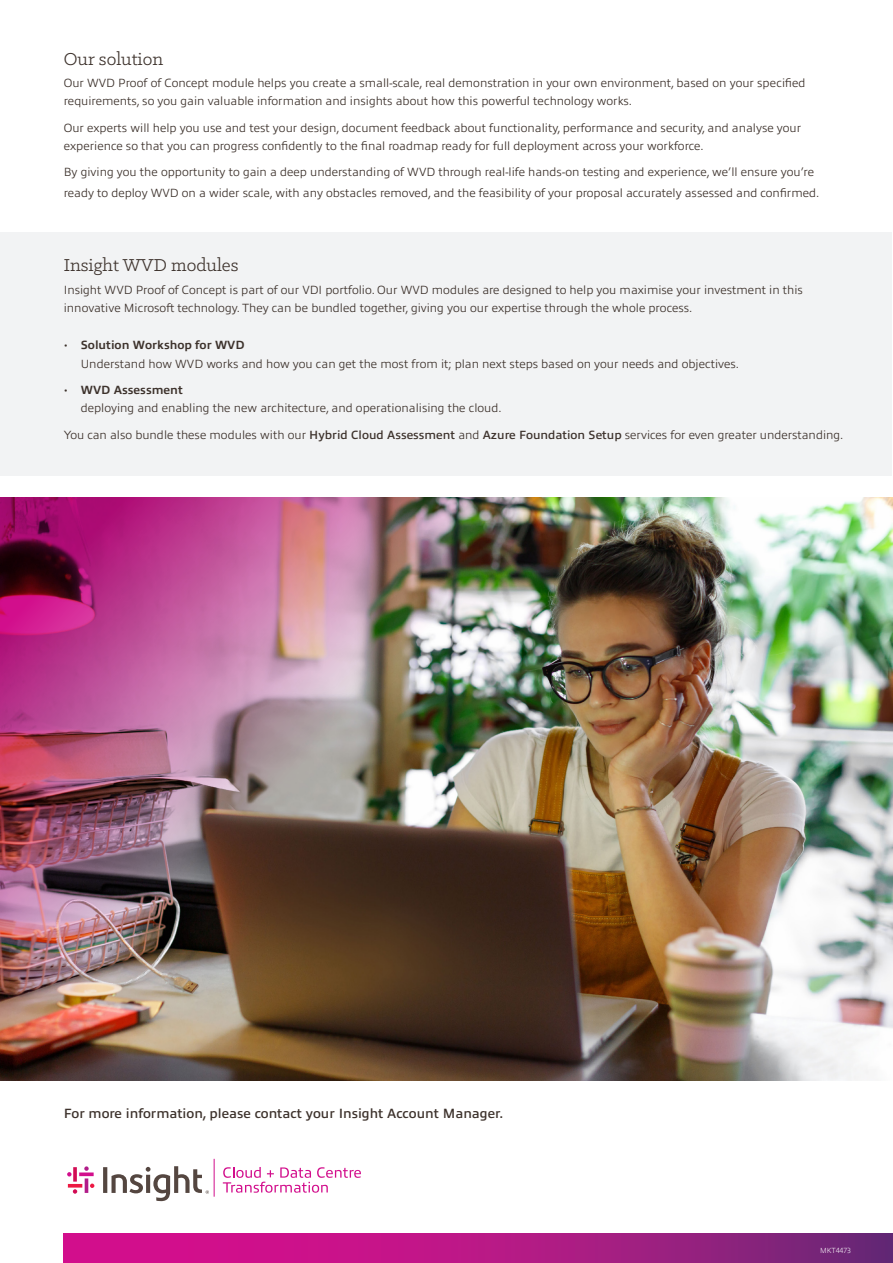
<style>
.page{position:relative;width:893px;height:1263px;background:#fff}
.page>*{position:absolute;margin:0;border:0;box-sizing:border-box;transform-origin:0 0}
.t1{font:19.5px "Klinic Slab";color:#3d322c}
.t2{font:600 13.5px "Allumi Pro";color:#3d322c}
.body_copy{font:300 12px/18px "Allumi Pro";color:#3d322c}
.t3{font:200 7.5px "Allumi Pro";color:#fff}
.s1{font-family:"Klinic Slab"}
.s2{font-weight:700}
.s3{font-weight:600}
</style>
<div class="page">
<svg style="left:64px;top:1233px;width:829px;height:30px;background:#af1984"></svg>
<div style="left:1px;top:232px;width:891px;height:244px;background:#f2f3f4"></div>
<hr style="left:214px;top:1159px;width:1px;height:38px;background:#d20e8c">
<svg style="left:84px;top:1166px;width:5px;height:5px"></svg>
<hr style="left:85px;top:1178px;width:3px;height:15px;background:#b11c89">
<svg style="left:73px;top:1189px;width:4px;height:5px"></svg>
<svg style="left:73px;top:1167px;width:4px;height:14px"></svg>
<svg style="left:67px;top:1172px;width:5px;height:4px"></svg>
<svg style="left:79px;top:1172px;width:15px;height:4px"></svg>
<svg style="left:90px;top:1183px;width:4px;height:5px"></svg>
<hr style="left:68px;top:1184px;width:14px;height:3px;background:#ed1943">
<svg style="left:103px;top:1166px;width:106px;height:35px"></svg>
<svg style="left:223px;top:1167px;width:138px;height:26px"></svg>
<img style="left:0;top:497px;width:893px;height:583px">
<p class="t1" style="left:64px;top:46px;width:101px">Our solution</p>
<p class="body_copy" style="left:64px;top:73px;width:743px">Our WVD Proof of Concept module helps you create a small-scale, real demonstration in your own environment, based on your specified requirements, so you gain valuable information and insights about how this powerful technology works.</p>
<p class="body_copy" style="left:64px;top:117px;width:739px">Our experts will help you use and test your design, document feedback about functionality, performance and security, and analyse your experience so that you can progress confidently to the final roadmap ready for full deployment across your workforce.</p>
<p class="body_copy" style="left:64px;top:160px;width:757px;line-height:21px">By giving you the opportunity to gain a deep understanding of WVD through real-life hands-on testing and experience, we’ll ensure you’re ready to deploy WVD on a wider scale, with any obstacles removed, and the feasibility of your proposal accurately assessed and confirmed.</p>
<p class="t1" style="left:64px;top:253px;width:176px">Insight WVD modules</p>
<p class="body_copy" style="left:64px;top:280px;width:741px">Insight WVD Proof of Concept is part of our VDI portfolio. Our WVD modules are designed to help you maximise your investment in this innovative Microsoft technology. They can be bundled together, giving you our expertise through the whole process.</p>
<p class="body_copy" style="left:81px;top:335px;width:660px;text-indent:-17px"><span class="s1">•</span> <span class="s2">Solution Workshop for WVD<br></span>Understand how WVD works and how you can get the most from it; plan next steps based on your needs and objectives.</p>
<p class="body_copy" style="left:81px;top:380px;width:422px;text-indent:-17px"><span class="s1">•</span> <span class="s2">WVD Assessment<br></span>deploying and enabling the new architecture, and operationalising the cloud.</p>
<p class="body_copy" style="left:64px;top:425px;width:781px">You can also bundle these modules with our <span class="s3">Hybrid Cloud Assessment</span> and <span class="s3">Azure Foundation Setup</span> services for even greater understanding.</p>
<p class="t2" style="left:64px;top:1103px;width:441px">For more information, please contact your Insight Account Manager.</p>
<p class="t3" style="left:820px;top:1245px;width:32px">MKT4473</p>
</div>
